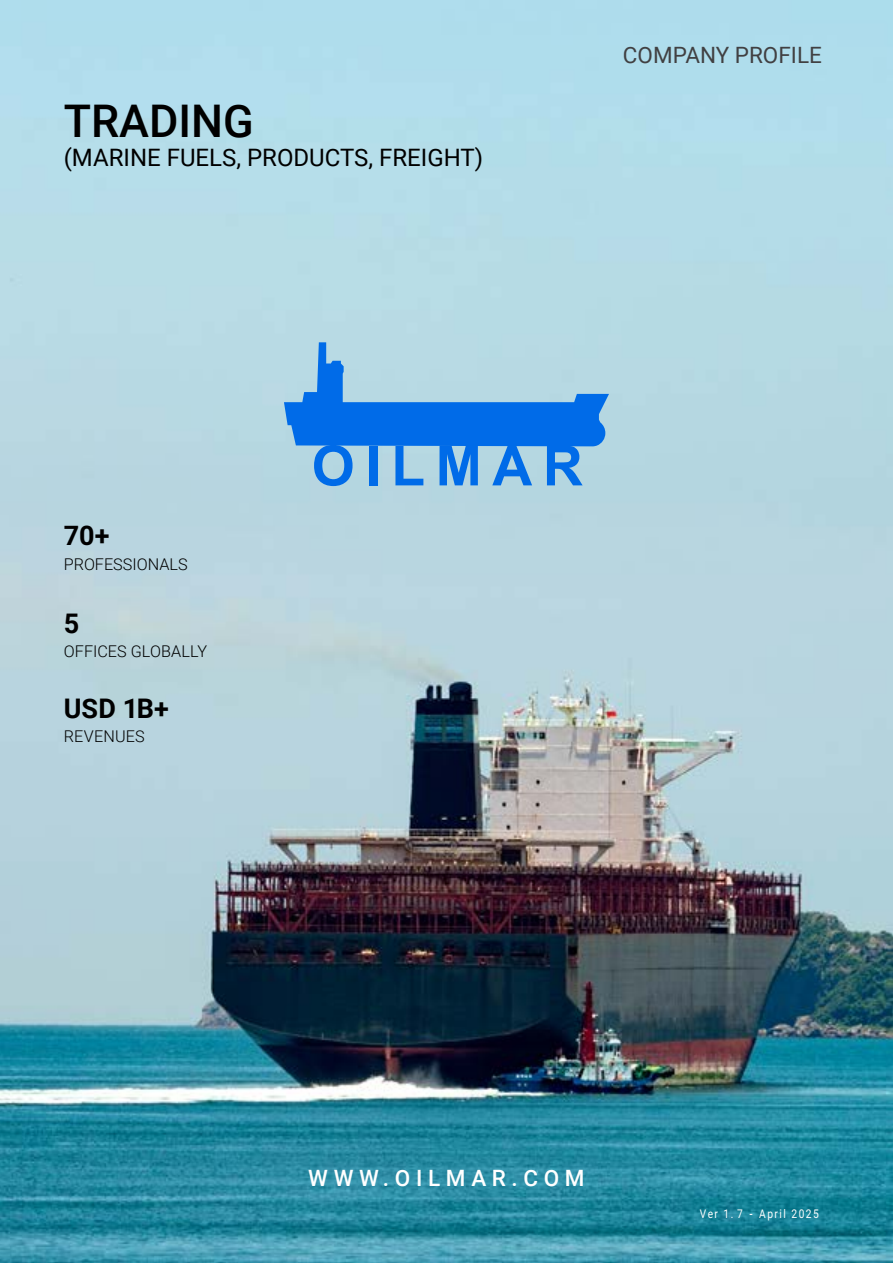
<style>
.page{position:relative;width:893px;height:1263px;background:#fff}
.page>*{position:absolute;margin:0;border:0;box-sizing:border-box;transform-origin:0 0}
.t1{font:500 45px "Roboto";color:#000}
.t2{font:700 27px "Roboto";color:#000}
.t3{font:700 27px "Roboto";color:#000}
.t4{font:24px "Roboto";color:#000}
.t5{font:22.5px "Roboto";color:#414042}
.t6{font:500 22.5px "Roboto";letter-spacing:.25em;color:#fff}
.t7{font:300 16.2px "Roboto";color:#000}
.t8{font:12px "Roboto";letter-spacing:.145em;color:#fff;scale:.85 1}
.s1{font-style:inherit}
.s2{font-weight:500}
</style>
<div class="page">
<img style="left:0;top:0;width:893px;height:1263px">
<svg style="left:284px;top:342px;width:325px;height:144px;background:#6aabe4"></svg>
<h1 class="t1" style="left:64px;top:90px;width:192px">TRADING</h1>
<h3 class="t4" style="left:64px;top:141px;width:421px">(MARINE FUELS, PRODUCTS, FREIGHT)</h3>
<h2 class="t3" style="left:64px;top:517px;width:47px">70<span class="s1">+</span></h2>
<p class="t7" style="left:64px;top:552px;width:125px">PROFESSIONALS</p>
<h2 class="t2" style="left:64px;top:605px;width:17px">5</h2>
<p class="t7" style="left:64px;top:640px;width:145px">OFFICES GLOBALLY</p>
<h2 class="t2" style="left:64px;top:689px;width:107px">USD 1B+</h2>
<p class="t7" style="left:64px;top:725px;width:82px">REVENUES</p>
<h3 class="t5" style="left:623px;top:40px;width:200px">COMPANY PROFILE</h3>
<h3 class="t6" style="left:308px;top:1162px;width:278px">WWW.OILMAR.COM</h3>
<p class="t8" style="left:700px;top:1205px;width:142px">Ver 1. 7 <span class="s2">-</span> April 2025</p>
</div>
